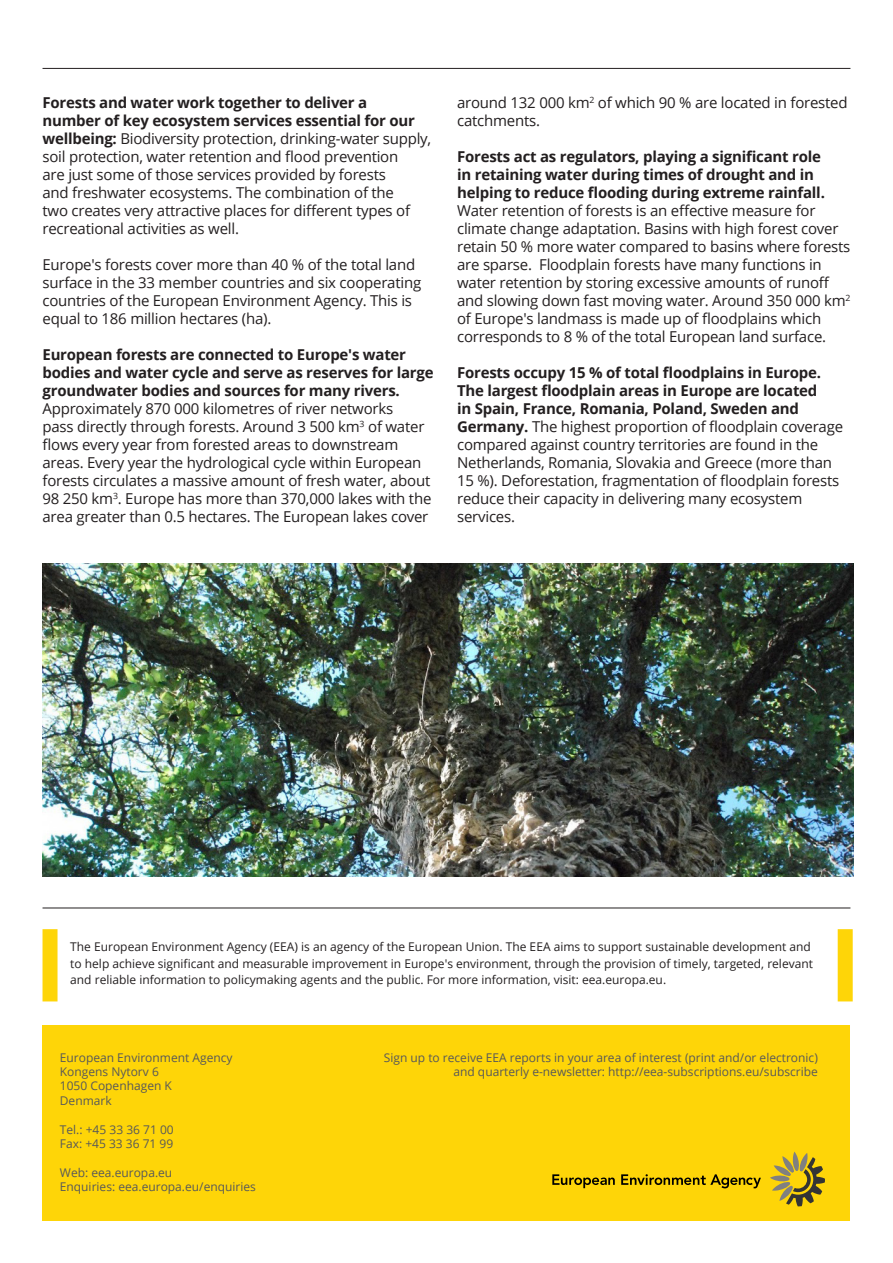
<style>
.page{position:relative;width:893px;height:1263px;background:#fff}
.page>*{position:absolute;margin:0;border:0;box-sizing:border-box;transform-origin:0 0}
.t1{font:15px/18px "Open Sans";letter-spacing:-.015em;color:#231f20}
.Body_text{font:12px/16.5px "Open Sans";color:#231f20}
.Cover_Adr{font:12px "Open Sans";color:#57585a}
.Body_text-2{font:12px/14.4px "Open Sans";color:#57585a;text-align:right}
.s1{font-weight:700}
</style>
<div class="page">
<hr style="left:43px;top:68px;width:807px;height:1px;background:#231f20">
<hr style="left:43px;top:907px;width:807px;height:1px;background:#231f20">
<div style="left:43px;top:1025px;width:807px;height:195px;background:#fed508"></div>
<svg style="left:552px;top:1174px;width:63px;height:14px"></svg>
<svg style="left:621px;top:1174px;width:140px;height:14px"></svg>
<svg style="left:770px;top:1151px;width:55px;height:55px"></svg>
<div style="left:43px;top:929px;width:15px;height:72px;background:#fed508"></div>
<div style="left:838px;top:929px;width:15px;height:72px;background:#fed508"></div>
<img style="left:43px;top:563px;width:810px;height:313px">
<p class="t1" style="left:43px;top:93px;width:390px"><span class="s1">Forests and water work together to deliver a<br>number of key ecosystem services essential for our wellbeing:</span> Biodiversity protection, drinking-water supply, soil protection, water retention and flood prevention<br>are just some of those services provided by forests<br>and freshwater ecosystems. The combination of the<br>two creates very attractive places for different types of recreational activities as well.</p>
<p class="t1" style="left:43px;top:255px;width:380px">Europe's forests cover more than 40 % of the total land surface in the 33 member countries and six cooperating countries of the European Environment Agency. This is equal to 186 million hectares (ha).</p>
<p class="t1" style="left:43px;top:345px;width:393px"><span class="s1">European forests are connected to Europe's water bodies and water cycle and serve as reserves for large groundwater bodies and sources for many rivers.<br></span>Approximately 870 000 kilometres of river networks<br>pass directly through forests. Around 3 500 km<sup>3</sup> of water flows every year from forested areas to downstream areas. Every year the hydrological cycle within European forests circulates a massive amount of fresh water, about 98 250 km<sup>3</sup>. Europe has more than 370,000 lakes with the area greater than 0.5 hectares. The European lakes cover</p>
<p class="t1" style="left:457px;top:93px;width:392px">around 132 000 km<sup>2</sup> of which 90 % are located in forested catchments.</p>
<p class="t1" style="left:457px;top:147px;width:395px"><span class="s1">Forests act as regulators, playing a significant role<br>in retaining water during times of drought and in helping to reduce flooding during extreme rainfall.<br></span>Water retention of forests is an effective measure for climate change adaptation. Basins with high forest cover retain 50 % more water compared to basins where forests are sparse. Floodplain forests have many functions in water retention by storing excessive amounts of runoff and slowing down fast moving water. Around 350 000 km<sup>2 </sup>of Europe's landmass is made up of floodplains which corresponds to 8 % of the total European land surface.</p>
<p class="t1" style="left:457px;top:363px;width:387px"><span class="s1">Forests occupy 15 % of total floodplains in Europe.<br>The largest floodplain areas in Europe are located<br>in Spain, France, Romania, Poland, Sweden and Germany.</span> The highest proportion of floodplain coverage compared against country territories are found in the Netherlands, Romania, Slovakia and Greece (more than 15 %). Deforestation, fragmentation of floodplain forests reduce their capacity in delivering many ecosystem services.</p>
<p class="Body_text" style="left:70px;top:938px;width:744px">The European Environment Agency (EEA) is an agency of the European Union. The EEA aims to support sustainable development and to help achieve significant and measurable improvement in Europe's environment, through the provision of timely, targeted, relevant and reliable information to policymaking agents and the public. For more information, visit: eea.europa.eu.</p>
<p class="Cover_Adr" style="left:60px;top:1049px;width:174px">European Environment Agency</p>
<p class="Cover_Adr" style="left:60px;top:1063px;width:100px">Kongens Nytorv 6</p>
<p class="Cover_Adr" style="left:60px;top:1078px;width:114px">1050 Copenhagen K</p>
<p class="Cover_Adr" style="left:60px;top:1092px;width:53px">Denmark</p>
<p class="Cover_Adr" style="left:60px;top:1121px;width:115px">Tel.: +45 33 36 71 00</p>
<p class="Cover_Adr" style="left:60px;top:1135px;width:115px">Fax: +45 33 36 71 99</p>
<p class="Cover_Adr" style="left:60px;top:1164px;width:114px">Web: eea.europa.eu</p>
<p class="Cover_Adr" style="left:60px;top:1178px;width:198px">Enquiries: eea.europa.eu/enquiries</p>
<p class="Body_text-2" style="left:384px;top:1050px;width:436px">Sign up to receive EEA reports in your area of interest (print and/or electronic) and quarterly e-newsletter: http://eea-subscriptions.eu/subscribe</p>
</div>
